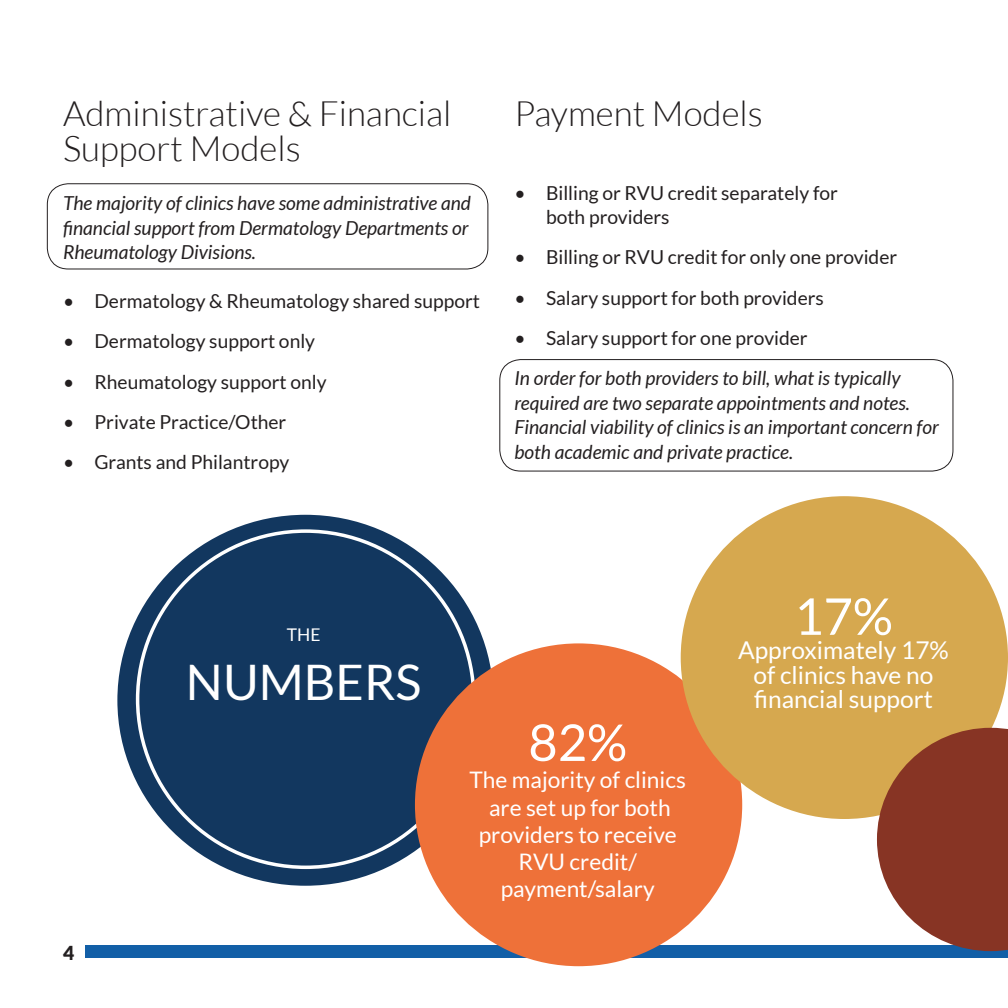
<style>
.page{position:relative;width:1008px;height:1008px;background:#fff}
.page>*{position:absolute;margin:0;border:0;box-sizing:border-box;transform-origin:0 0}
.body{font:50.75px "Lato";color:#fff}
.body-2{font:49px "Lato";color:#fff}
.body-3{font:300 35px/35px "Lato";color:#231f20}
.body-4{font:24.5px/24.5px "Lato";color:#fff;text-align:center}
.body-5{font:22.75px/27.3px "Lato";color:#fff;text-align:center}
.body-6{font:italic 19.25px/24.5px "Lato";color:#231f20}
.t1{font:19.25px/24.5px "Lato";color:#231f20}
.t2{font:900 19.25px "Lato";color:#231f20}
.body-7{font:17.5px "Lato";color:#fff}
</style>
<div class="page">
<div style="left:85px;top:945px;width:923px;height:13px;background:#125fa7"></div>
<div style="left:117px;top:515px;width:376px;height:371px;background:#12375f;border-radius:50%"></div>
<div style="left:415px;top:643px;width:327px;height:323px;background:#ee7139;border-radius:50%"></div>
<div style="left:681px;top:496px;width:327px;height:323px;background:#d6a84f;border-radius:50%"></div>
<svg style="left:877px;top:728px;width:131px;height:223px"></svg>
<div style="left:47px;top:184px;width:441px;height:85px;border:1px solid #231f20;border-radius:21px"></div>
<div style="left:500px;top:359px;width:453px;height:112px;border:1px solid #231f20;border-radius:21px"></div>
<p class="body-3" style="left:63px;top:96px;width:390px">Administrative &amp; Financial<br>Support Models</p>
<p class="body-6" style="left:63px;top:191px;width:409px">The majority of clinics have some administrative and financial support from Dermatology Departments or<br>Rheumatology Divisions.</p>
<p class="t1" style="left:63px;top:289px;width:419px">• Dermatology &amp; Rheumatology shared support</p>
<p class="t1" style="left:63px;top:329px;width:254px">• Dermatology support only</p>
<p class="t1" style="left:63px;top:369px;width:265px">• Rheumatology support only</p>
<p class="t1" style="left:63px;top:410px;width:225px">• Private Practice/Other</p>
<p class="t1" style="left:63px;top:450px;width:228px">• Grants and Philantropy</p>
<p class="body-3" style="left:514px;top:96px;width:250px">Payment Models</p>
<p class="t1" style="left:546px;top:180px;width:293px;text-indent:-32px">• Billing or RVU credit separately for both providers</p>
<p class="t1" style="left:514px;top:245px;width:384px">• Billing or RVU credit for only one provider</p>
<p class="t1" style="left:514px;top:285px;width:311px">• Salary support for both providers</p>
<p class="t1" style="left:514px;top:326px;width:295px">• Salary support for one provider</p>
<p class="body-6" style="left:514px;top:366px;width:426px">In order for both providers to bill, what is typically required are two separate appointments and notes.<br>Financial viability of clinics is an important concern for both academic and private practice.</p>
<p class="body-7" style="left:287px;top:625px;width:35px">THE</p>
<p class="body-2" style="left:186px;top:655px;width:237px">NUMBERS</p>
<p class="body" style="left:794px;top:588px;width:100px">17%</p>
<p class="body-4" style="left:738px;top:638px;width:212px">Approximately 17% of clinics have no financial support</p>
<p class="t2" style="left:63px;top:942px;width:13px">4</p>
<p class="body" style="left:528px;top:714px;width:100px">82%</p>
<p class="body-5" style="left:469px;top:766px;width:218px">The majority of clinics</p>
<p class="body-5" style="left:479px;top:794px;width:199px">are set up for both providers to receive<br>RVU credit/ payment/salary</p>
</div>
